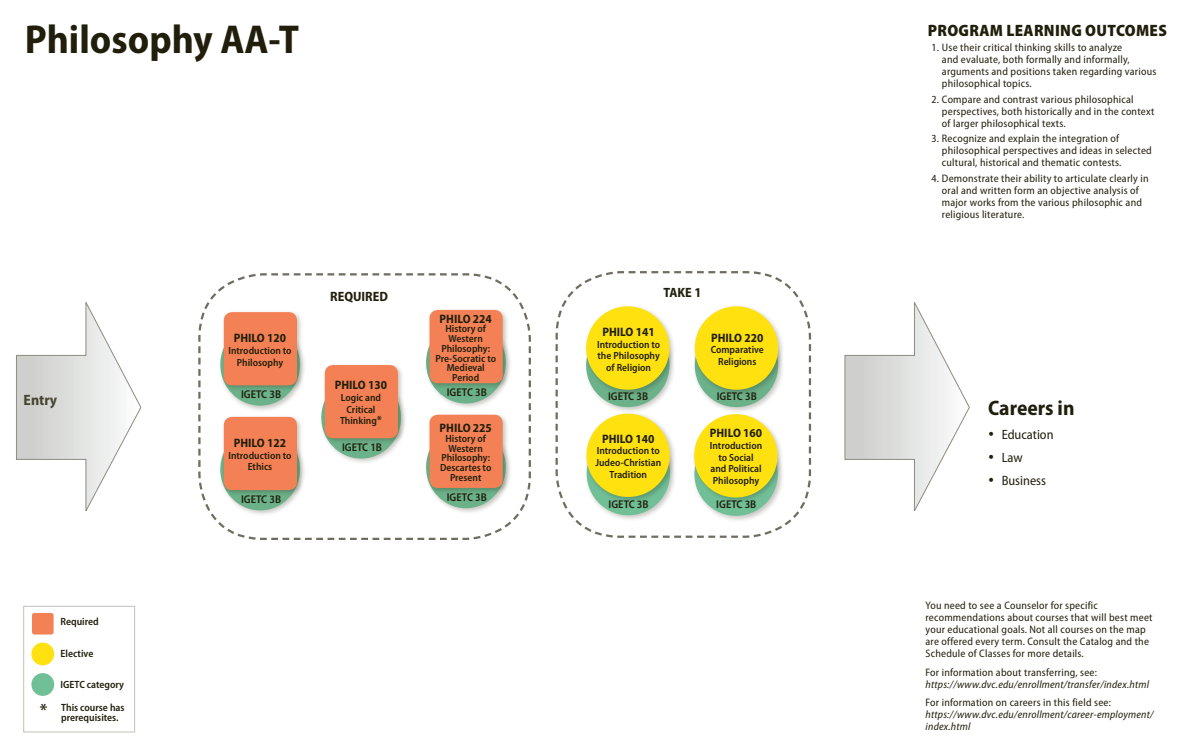
<style>
.page{position:relative;width:1188px;height:756px;background:#fff}
.page>*{position:absolute;margin:0;border:0;box-sizing:border-box;transform-origin:0 0}
.h1_title{font:700 semi-condensed 40.5px "Myriad Pro";color:#211f0c}
.t1{font:700 semi-condensed 21px "Myriad Pro";color:#211f0c}
.Area_text{font:600 semi-condensed 18px "Myriad Pro";color:#211f0c}
.Intended_Learning_Ou{font:900 semi-condensed 16.5px "Myriad Pro";letter-spacing:.02em;color:#211f0c}
.t2{font:700 semi-condensed 15px "Myriad Pro";color:#464431}
.t3{font:semi-condensed 13.5px "Myriad Pro";color:#211f0c}
.Area_text-2{font:700 semi-condensed 13.5px "Myriad Pro";color:#211f0c}
.Area_text-3{font:700 semi-condensed 12.23px "Myriad Pro";color:#211f0c}
.Area_text-4{font:600 semi-condensed 11.32px "Myriad Pro";color:#211f0c}
.Outcomes_listings{font:semi-condensed 10.88px/12px "Myriad Pro";letter-spacing:.02em;color:#211f0c}
.Outcomes_listings-2{font:italic semi-condensed 10.88px/12px "Myriad Pro";letter-spacing:.02em;color:#211f0c}
.legend{font:600 semi-condensed 10.5px/10.5px "Myriad Pro";color:#211f0c}
.Area_text-5{font:600 semi-condensed 10.5px "Myriad Pro";color:#211f0c}
.Area_text-6{font:600 semi-condensed 10.35px/11.7px "Myriad Pro";color:#211f0c;text-align:center}
.s1{font-size:12px}
.s2{font-style:normal}
</style>
<div class="page">
<svg style="left:555px;top:271px;width:257px;height:267px"></svg>
<svg style="left:16px;top:302px;width:126px;height:209px"></svg>
<svg style="left:844px;top:302px;width:126px;height:209px"></svg>
<div style="left:23px;top:606px;width:112px;height:126px;border:1px solid #c1c1b8"></div>
<div style="left:32px;top:613px;width:22px;height:22px;background:#f48155;border-radius:2px"></div>
<div style="left:31px;top:643px;width:23px;height:22px;background:#ffe110;border-radius:50%"></div>
<div style="left:31px;top:673px;width:23px;height:23px;background:#70bf96;border-radius:50%"></div>
<div style="left:584px;top:429px;width:93px;height:93px;background:#211f0c;opacity:.25"></div>
<div style="left:587px;top:432px;width:83px;height:83px;background:#70bf96;border-radius:50%"></div>
<svg style="left:198px;top:273px;width:333px;height:267px"></svg>
<div style="left:218px;top:321px;width:89px;height:91px;background:#211f0c;opacity:.25"></div>
<div style="left:220px;top:324px;width:80px;height:82px;background:#6bb189;border-radius:50%"></div>
<div style="left:221px;top:310px;width:82px;height:81px;background:#211f0c;opacity:.25"></div>
<div style="left:224px;top:312px;width:73px;height:73px;background:#f48155;border-radius:8px"></div>
<div style="left:218px;top:426px;width:89px;height:91px;background:#211f0c;opacity:.25"></div>
<div style="left:220px;top:428px;width:80px;height:82px;background:#6bb189;border-radius:50%"></div>
<div style="left:221px;top:415px;width:82px;height:81px;background:#211f0c;opacity:.25"></div>
<div style="left:224px;top:417px;width:73px;height:73px;background:#f48155;border-radius:8px"></div>
<div style="left:424px;top:319px;width:88px;height:91px;background:#211f0c;opacity:.25"></div>
<div style="left:426px;top:321px;width:80px;height:82px;background:#6bb189;border-radius:50%"></div>
<div style="left:427px;top:308px;width:82px;height:81px;background:#211f0c;opacity:.25"></div>
<div style="left:430px;top:310px;width:73px;height:73px;background:#f48155;border-radius:8px"></div>
<div style="left:424px;top:424px;width:88px;height:91px;background:#211f0c;opacity:.25"></div>
<div style="left:426px;top:426px;width:80px;height:82px;background:#6bb189;border-radius:50%"></div>
<div style="left:427px;top:412px;width:82px;height:82px;background:#211f0c;opacity:.25"></div>
<div style="left:430px;top:415px;width:73px;height:73px;background:#f48155;border-radius:8px"></div>
<div style="left:319px;top:374px;width:89px;height:91px;background:#211f0c;opacity:.25"></div>
<div style="left:321px;top:377px;width:80px;height:82px;background:#6bb189;border-radius:50%"></div>
<div style="left:322px;top:363px;width:82px;height:81px;background:#211f0c;opacity:.25"></div>
<div style="left:325px;top:365px;width:73px;height:73px;background:#f48155;border-radius:8px"></div>
<div style="left:584px;top:321px;width:92px;height:93px;background:#211f0c;opacity:.25"></div>
<div style="left:586px;top:324px;width:84px;height:83px;background:#6bb189;border-radius:50%"></div>
<div style="left:584px;top:304px;width:92px;height:93px;background:#211f0c;opacity:.25"></div>
<div style="left:586px;top:306px;width:84px;height:84px;background:#ffe110;border-radius:50%"></div>
<div style="left:692px;top:321px;width:93px;height:93px;background:#211f0c;opacity:.25"></div>
<div style="left:695px;top:324px;width:83px;height:83px;background:#6bb189;border-radius:50%"></div>
<div style="left:692px;top:304px;width:93px;height:93px;background:#211f0c;opacity:.25"></div>
<div style="left:695px;top:306px;width:83px;height:84px;background:#ffe110;border-radius:50%"></div>
<div style="left:584px;top:411px;width:93px;height:93px;background:#211f0c;opacity:.25"></div>
<div style="left:586px;top:414px;width:84px;height:83px;background:#ffe110;border-radius:50%"></div>
<div style="left:692px;top:430px;width:93px;height:93px;background:#211f0c;opacity:.25"></div>
<div style="left:694px;top:432px;width:84px;height:84px;background:#70bf96;border-radius:50%"></div>
<div style="left:692px;top:412px;width:92px;height:92px;background:#211f0c;opacity:.25"></div>
<div style="left:694px;top:414px;width:84px;height:84px;background:#ffe110;border-radius:50%"></div>
<p class="h1_title" style="left:25px;top:13px;width:276px">Philosophy AA-T</p>
<p class="Intended_Learning_Ou" style="left:928px;top:20px;width:241px">PROGRAM LEARNING OUTCOMES</p>
<p class="Outcomes_listings" style="left:942px;top:42px;width:216px;text-indent:-10px">1. Use their critical thinking skills to analyze<br>and evaluate, both formally and informally, arguments and positions taken regarding various philosophical topics.</p>
<p class="Outcomes_listings" style="left:942px;top:93px;width:214px;text-indent:-10px">2. Compare and contrast various philosophical perspectives, both historically and in the context of larger philosophical texts.</p>
<p class="Outcomes_listings" style="left:942px;top:132px;width:211px;text-indent:-10px">3. Recognize and explain the integration of philosophical perspectives and ideas in selected cultural, historical and thematic contests.</p>
<p class="Outcomes_listings" style="left:942px;top:172px;width:208px;text-indent:-10px">4. Demonstrate their ability to articulate clearly in oral and written form an objective analysis of major works from the various philosophic and religious literature.</p>
<p class="t2" style="left:24px;top:391px;width:35px">Entry</p>
<p class="Area_text" style="left:40px;top:699px;width:9px">*</p>
<p class="Area_text-5" style="left:61px;top:615px;width:40px">Required</p>
<p class="Area_text-5" style="left:61px;top:647px;width:34px">Elective</p>
<p class="legend" style="left:61px;top:679px;width:65px">IGETC category</p>
<p class="legend" style="left:61px;top:702px;width:65px">This course has prerequisites.</p>
<p class="Area_text-2" style="left:330px;top:287px;width:59px">REQUIRED</p>
<p class="Area_text-2" style="left:664px;top:284px;width:39px">TAKE 1</p>
<p class="Area_text-3" style="left:234px;top:330px;width:54px">PHILO 120</p>
<p class="Area_text-6" style="left:228px;top:344px;width:65px">Introduction to<br>Philosophy</p>
<p class="Area_text-4" style="left:241px;top:387px;width:42px">IGETC 3B</p>
<p class="Area_text-3" style="left:234px;top:435px;width:54px">PHILO 122</p>
<p class="Area_text-6" style="left:228px;top:449px;width:65px">Introduction to<br>Ethics</p>
<p class="Area_text-3" style="left:440px;top:311px;width:54px">PHILO 224</p>
<p class="Area_text-6" style="left:435px;top:324px;width:62px;line-height:9.8px">History of<br>Western<br>Philosophy:<br>Pre-Socratic to<br>Medieval<br>Period</p>
<p class="Area_text-3" style="left:602px;top:324px;width:54px">PHILO 141</p>
<p class="Area_text-6" style="left:597px;top:338px;width:65px">Introduction to the Philosophy of Religion</p>
<p class="Area_text-3" style="left:711px;top:330px;width:54px">PHILO 220</p>
<p class="Area_text-6" style="left:711px;top:344px;width:55px">Comparative<br>Religions</p>
<p class="Area_text-3" style="left:335px;top:377px;width:54px">PHILO 130</p>
<p class="Area_text-6" style="left:340px;top:392px;width:43px">Logic and<br>Critical<br>Thinking<span class="s1">*</span></p>
<p class="t1" style="left:988px;top:395px;width:88px">Careers in</p>
<p class="t3" style="left:988px;top:426px;width:67px">• Education</p>
<p class="t3" style="left:988px;top:449px;width:36px">• Law</p>
<p class="t3" style="left:988px;top:472px;width:59px">• Business</p>
<p class="Area_text-4" style="left:447px;top:385px;width:42px">IGETC 3B</p>
<p class="Area_text-4" style="left:608px;top:389px;width:42px">IGETC 3B</p>
<p class="Area_text-4" style="left:717px;top:389px;width:42px">IGETC 3B</p>
<p class="Area_text-3" style="left:440px;top:420px;width:54px">PHILO 225</p>
<p class="Area_text-6" style="left:440px;top:433px;width:53px;line-height:9.8px">History of<br>Western<br>Philosophy:<br>Descartes to<br>Present</p>
<p class="Area_text-3" style="left:710px;top:425px;width:54px">PHILO 160</p>
<p class="Area_text-6" style="left:710px;top:440px;width:54px">Introduction to Social and Political<br>Philosophy</p>
<p class="Area_text-3" style="left:602px;top:431px;width:54px">PHILO 140</p>
<p class="Area_text-6" style="left:595px;top:445px;width:67px">Introduction to<br>Judeo-Christian<br>Tradition</p>
<p class="Area_text-4" style="left:342px;top:440px;width:42px">IGETC 1B</p>
<p class="Area_text-4" style="left:241px;top:492px;width:42px">IGETC 3B</p>
<p class="Area_text-4" style="left:447px;top:490px;width:42px">IGETC 3B</p>
<p class="Area_text-4" style="left:609px;top:497px;width:42px">IGETC 3B</p>
<p class="Area_text-4" style="left:716px;top:497px;width:42px">IGETC 3B</p>
<p class="Outcomes_listings" style="left:926px;top:599px;width:229px">You need to see a Counselor for specific recommendations about courses that will best meet your educational goals. Not all courses on the map are offered every term. Consult the Catalog and the Schedule of Classes for more details.</p>
<p class="Outcomes_listings-2" style="left:926px;top:666px;width:225px"><span class="s2">For information about transferring, see: </span>https://www.dvc.edu/enrollment/transfer/index.html</p>
<p class="Outcomes_listings-2" style="left:926px;top:697px;width:230px"><span class="s2">For information on careers in this field see: </span>https://www.dvc.edu/enrollment/career-employment/ index.html</p>
</div>
